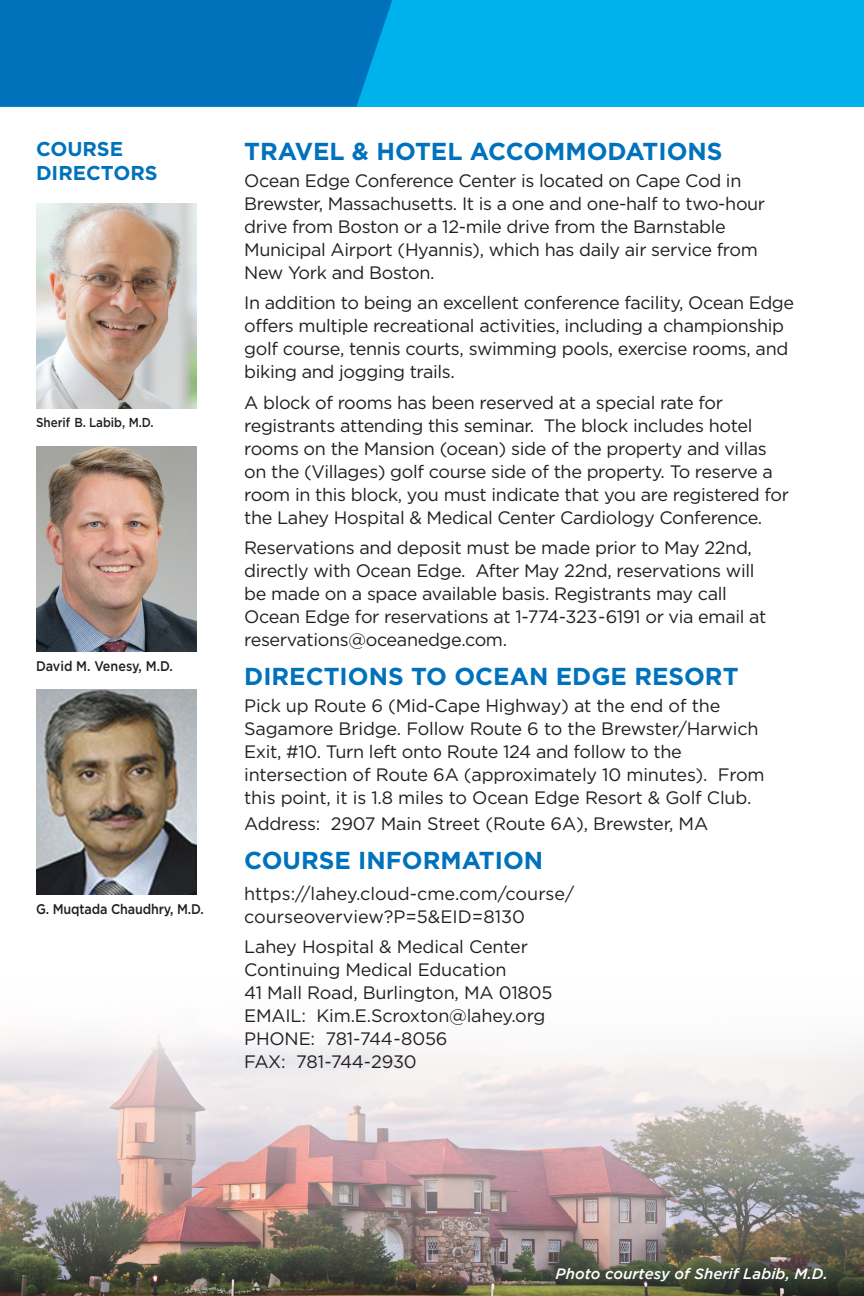
<style>
.page{position:relative;width:864px;height:1296px;background:#fff}
.page>*{position:absolute;margin:0;border:0;box-sizing:border-box;transform-origin:0 0}
.t1{font:700 24.4px "Gotham";color:#0072bc}
.t2{font:700 20px/24px "Gotham";color:#0072bc}
.t3{font:18px/23px "Gotham";letter-spacing:-.02em;color:#231f20}
.t4{font:18px/23px "Gotham";color:#231f20}
.t5{font:italic 500 15px "Gotham";color:#fff}
.t6{font:500 14px "Gotham";letter-spacing:-.01em;color:#231f20;scale:.9 1}
.t7{font:500 13px "Gotham";color:#231f20;scale:.9 1}
</style>
<div class="page">
<div style="left:0;top:0;width:864px;height:107px;background:#00b2eb"></div>
<div style="left:0;top:0;width:392px;height:107px;background:#0072bc"></div>
<img style="left:0;top:1030px;width:864px;height:266px">
<img style="left:36px;top:204px;width:161px;height:204px">
<img style="left:36px;top:447px;width:161px;height:204px">
<img style="left:36px;top:690px;width:161px;height:204px">
<p class="t2" style="left:36px;top:137px;width:61px">COURSE<br>DIRECTORS</p>
<p class="t7" style="left:36px;top:415px;width:132px">Sherif B. Labib, M.D.</p>
<p class="t6" style="left:36px;top:658px;width:154px">David M. Venesy, M.D.</p>
<p class="t6" style="left:36px;top:901px;width:188px">G. Muqtada Chaudhry, M.D.</p>
<h1 class="t1" style="left:244px;top:137px;width:18px">TRAVEL</h1>
<h1 class="t1" style="left:352px;top:137px;width:372px">&amp; HOTEL ACCOMMODATIONS</h1>
<p class="t3" style="left:244px;top:169px;width:523px">Ocean Edge Conference Center is located on Cape Cod in Brewster, Massachusetts. It is a one and one-half to two-hour drive from Boston or a 12-mile drive from the Barnstable Municipal Airport (Hyannis), which has daily air service from New York and Boston.</p>
<p class="t3" style="left:244px;top:291px;width:552px">In addition to being an excellent conference facility, Ocean Edge offers multiple recreational activities, including a championship golf course, tennis courts, swimming pools, exercise rooms, and biking and jogging trails.</p>
<p class="t3" style="left:244px;top:391px;width:546px">A block of rooms has been reserved at a special rate for registrants attending this seminar. The block includes hotel rooms on the Mansion (ocean) side of the property and villas on the (Villages) golf course side of the property. To reserve a room in this block, you must indicate that you are registered for the Lahey Hospital &amp; Medical Center Cardiology Conference.</p>
<p class="t3" style="left:244px;top:536px;width:524px">Reservations and deposit must be made prior to May 22nd, directly with Ocean Edge. After May 22nd, reservations will be made on a space available basis. Registrants may call Ocean Edge for reservations at 1-774-323-6191 or via email at reservations@oceanedge.com.</p>
<h1 class="t1" style="left:244px;top:662px;width:409px">DIRECTIONS TO OCEAN EDGE RESORT</h1>
<p class="t3" style="left:244px;top:694px;width:522px">Pick up Route 6 (Mid-Cape Highway) at the end of the Sagamore Bridge. Follow Route 6 to the Brewster/Harwich Exit, #10. Turn left onto Route 124 and follow to the intersection of Route 6A (approximately 10 minutes). From this point, it is 1.8 miles to Ocean Edge Resort &amp; Golf Club.</p>
<p class="t3" style="left:244px;top:812px;width:466px">Address: 2907 Main Street (Route 6A), Brewster, MA</p>
<h1 class="t1" style="left:244px;top:847px;width:296px">COURSE IN FORMATION</h1>
<p class="t4" style="left:244px;top:881px;width:332px">https://lahey.cloud-cme.com/course/ courseoverview?P=5&amp;EID=8130</p>
<p class="t3" style="left:244px;top:935px;width:310px">Lahey Hospital &amp; Medical Center<br>Continuing Medical Education<br>41 Mall Road, Burlington, MA 01805<br>EMAIL: Kim.E.Scroxton@lahey.org<br>PHONE: 781-744-8056<br>FAX: 781-744-2930</p>
<p class="t5" style="left:556px;top:1265px;width:274px">Photo courtesy of Sherif Labib, M.D.</p>
<p class="t5" style="left:566px;top:1265px;width:274px">Photo courtesy of Sherif Labib, M.D.</p>
</div>
